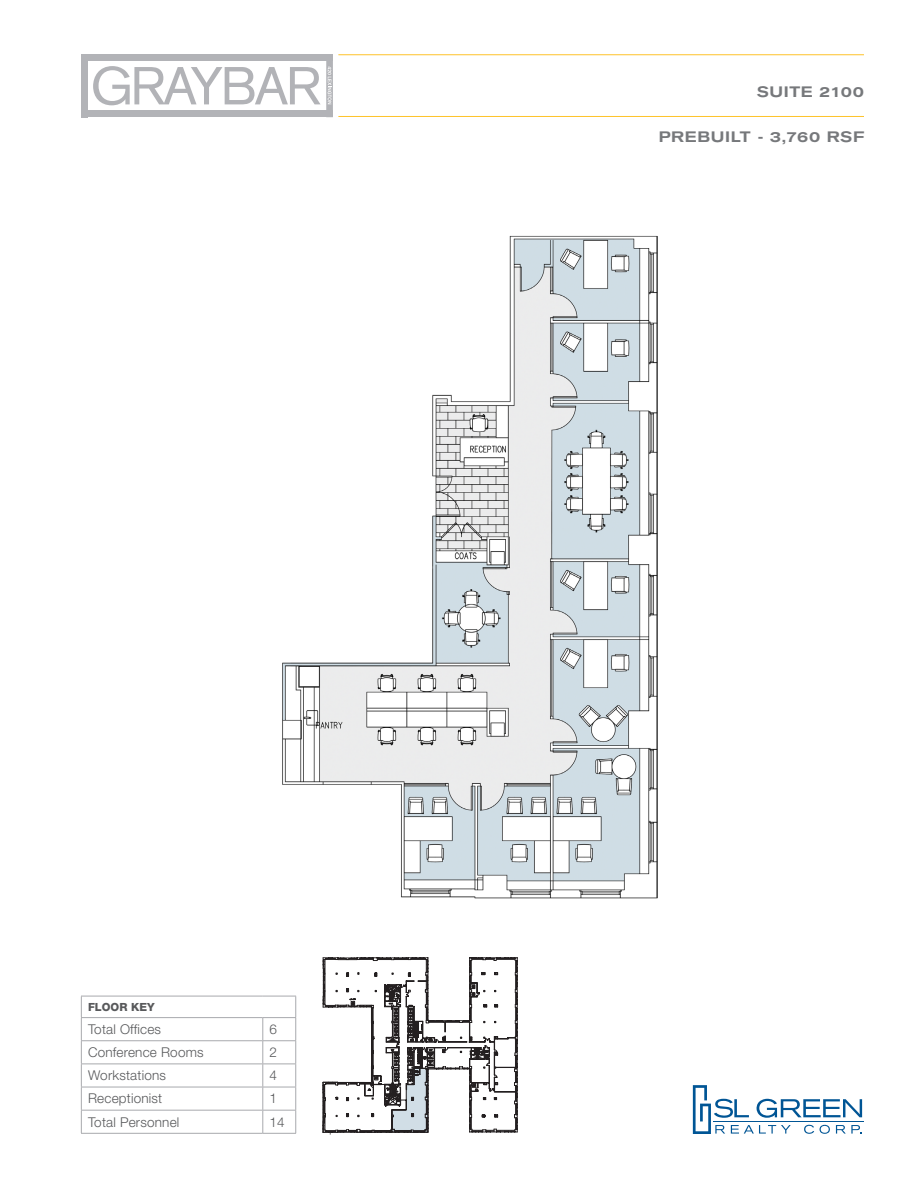
<style>
.page{position:relative;width:918px;height:1188px;background:#fff}
.page>*{position:absolute;margin:0;border:0;box-sizing:border-box;transform-origin:0 0}
.Headers_-_Akz_Med{font:500 expanded 15px "Akzidenz Grotesk BE";letter-spacing:.04em;color:#76787b}
.Contacts{font:300 13.5px "Helvetica Neue LT Std";letter-spacing:.015em;color:#58595b}
.t1{font:800 11.25px "Helvetica Neue LT Std";color:#58595b}
</style>
<div class="page">
<svg style="left:93px;top:66px;width:228px;height:39px"></svg>
<div style="left:81px;top:54px;width:7px;height:63px;background:#b2b3b7"></div>
<div style="left:81px;top:111px;width:252px;height:6px;background:#b2b3b7"></div>
<div style="left:81px;top:54px;width:252px;height:7px;background:#b2b3b7"></div>
<svg style="left:326px;top:61px;width:7px;height:50px"></svg>
<svg style="left:328px;top:66px;width:3px;height:38px"></svg>
<hr style="left:338px;top:54px;width:526px;height:1px;background:#fec32a">
<hr style="left:338px;top:116px;width:526px;height:1px;background:#fec32a">
<svg style="left:693px;top:1085px;width:169px;height:49px"></svg>
<hr style="left:714px;top:1121px;width:150px;height:1px;background:#005595">
<img style="left:282px;top:236px;width:376px;height:662px">
<svg style="left:81px;top:996px;width:215px;height:137px"></svg>
<hr style="left:81px;top:1133px;width:182px;height:1px;background:#a8a9ad">
<hr style="left:263px;top:1133px;width:33px;height:1px;background:#a8a9ad">
<svg style="left:323px;top:957px;width:194px;height:177px"></svg>
<div style="left:248px;top:446px;width:125px;height:64px;background:#fff"></div>
<p class="t1" style="left:88px;top:1000px;width:68px">FLOOR KEY</p>
<p class="Contacts" style="left:88px;top:1021px;width:74px">Total Offices</p>
<p class="Contacts" style="left:270px;top:1021px;width:9px">6</p>
<p class="Contacts" style="left:88px;top:1044px;width:117px">Conference Rooms</p>
<p class="Contacts" style="left:270px;top:1044px;width:9px">2</p>
<p class="Contacts" style="left:88px;top:1067px;width:79px">Workstations</p>
<p class="Contacts" style="left:270px;top:1067px;width:9px">4</p>
<p class="Contacts" style="left:88px;top:1090px;width:76px">Receptionist</p>
<p class="Contacts" style="left:270px;top:1090px;width:9px">1</p>
<p class="Contacts" style="left:88px;top:1114px;width:93px">Total Personnel</p>
<p class="Contacts" style="left:270px;top:1114px;width:17px">14</p>
<p class="Headers_-_Akz_Med" style="left:757px;top:83px;width:109px">SUITE 2100</p>
<p class="Headers_-_Akz_Med" style="left:659px;top:128px;width:207px">PREBUILT - 3,760 RSF</p>
</div>
